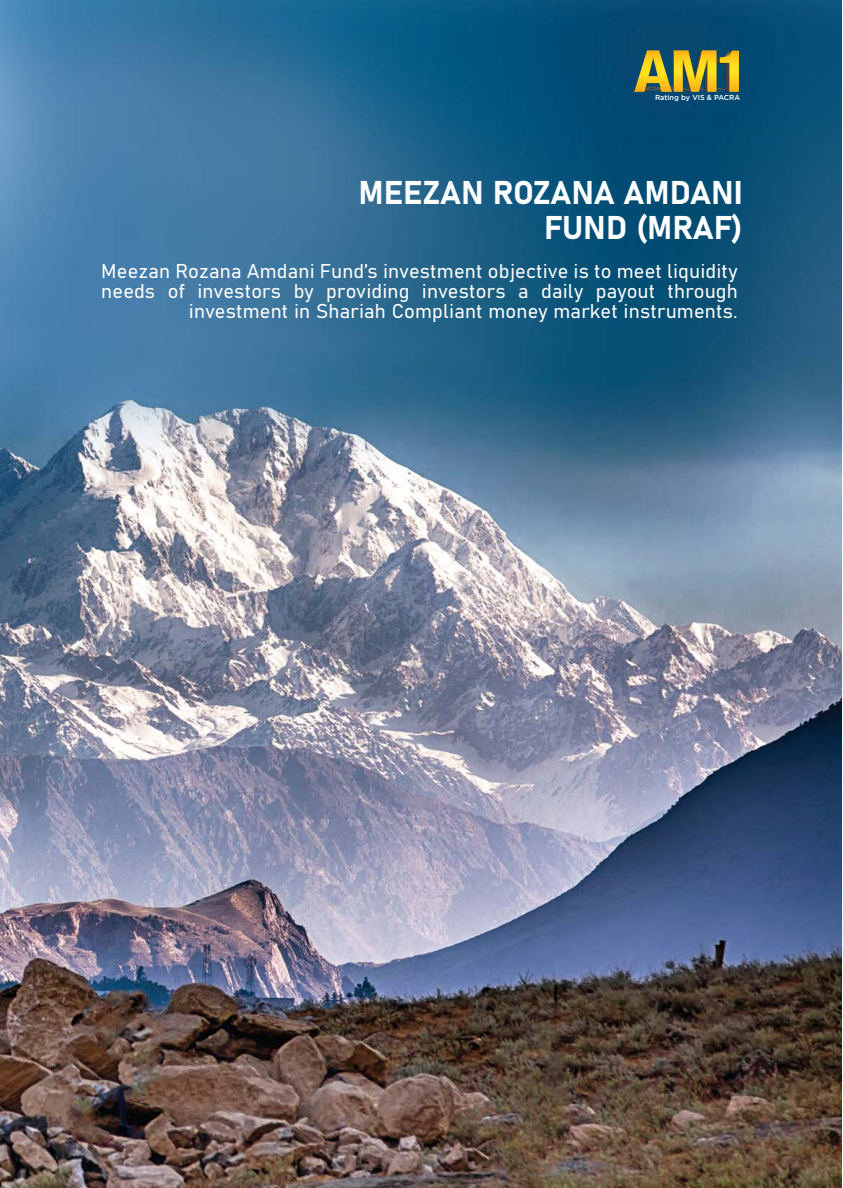
<style>
.page{position:relative;width:843px;height:1188px;background:#fff}
.page>*{position:absolute;margin:0;border:0;box-sizing:border-box;transform-origin:0 0}
.t1{font:32.4px/35.2px "Bahnschrift";color:#fff;text-align:right}
.t2{font:19.8px/19.8px "Bahnschrift";letter-spacing:.01em;color:#fff;text-align:right}
.t3{font:500 7.2px "Gotham";color:#fff}
</style>
<div class="page">
<img style="left:0;top:0;width:840px;height:1188px">
<svg style="left:634px;top:50px;width:104px;height:42px;background:#9c9438"></svg>
<p class="t3" style="left:654px;top:94px;width:87px">Rating by VIS &amp; PACRA</p>
<h1 class="t1" style="left:358px;top:173px;width:386px">MEEZAN ROZANA AMDANI<br>FUND (MRAF)</h1>
<p class="t2" style="left:101px;top:261px;width:637px">Meezan Rozana Amdani Fund’s investment objective is to meet liquidity needs of investors by providing investors a daily payout through investment in Shariah Compliant money market instruments.</p>
</div>
